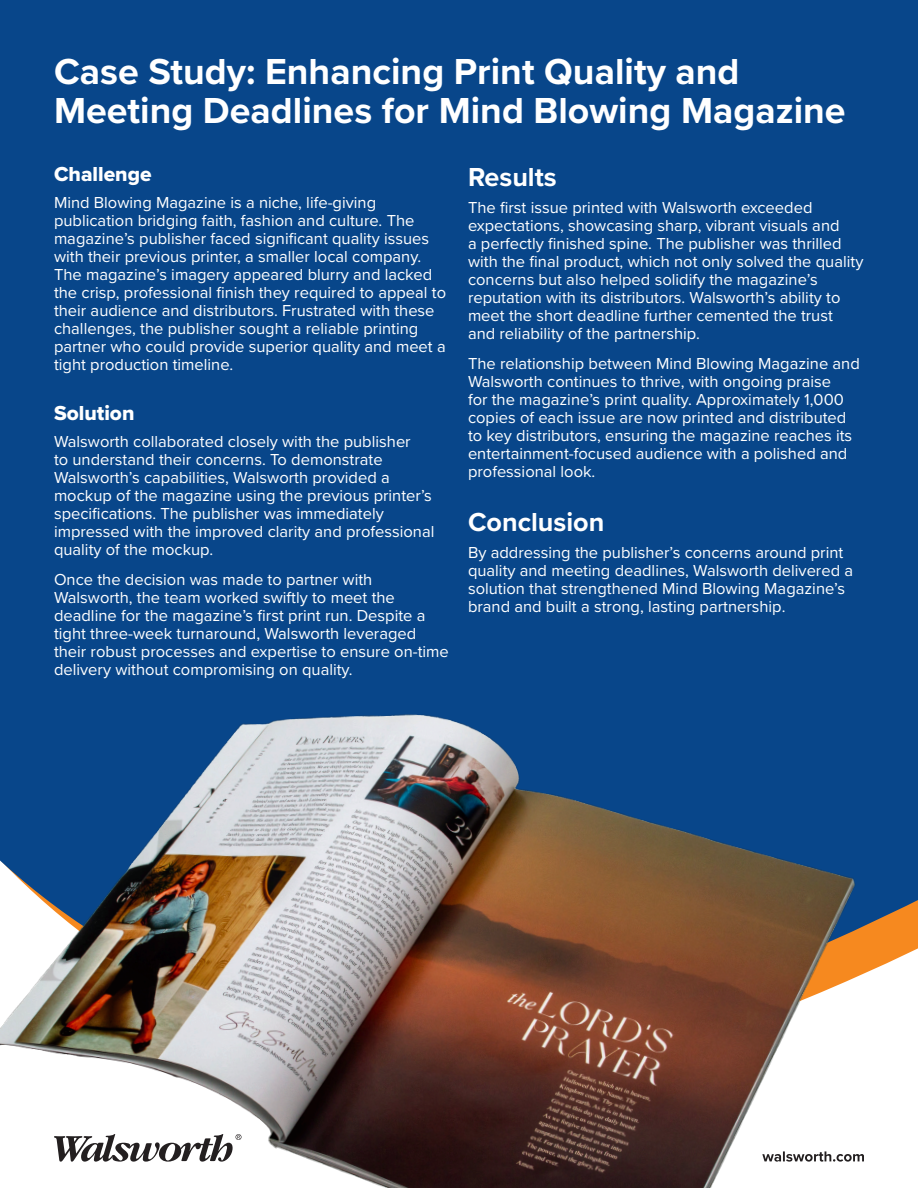
<style>
.page{position:relative;width:918px;height:1188px;background:#fff}
.page>*{position:absolute;margin:0;border:0;box-sizing:border-box;transform-origin:0 0}
.t1{font:700 37.5px/39px "Proxima Nova";color:#fff}
.Header_2{font:700 27px "Proxima Nova";color:#fff}
.Smaller_Header_2{font:21px "Proxima Nova Extrabld";color:#fff}
.Body_Copy{font:16.5px/18px "Proxima Nova";color:#fff}
</style>
<div class="page">
<div style="left:0;top:0;width:918px;height:669px;background:#08468a"></div>
<img style="left:0;top:669px;width:918px;height:519px">
<svg style="left:54px;top:1134px;width:188px;height:28px"></svg>
<svg style="left:762px;top:1151px;width:102px;height:11px"></svg>
<p class="t1" style="left:54px;top:51px;width:793px">Case Study: Enhancing Print Quality and<br>Meeting Deadlines for Mind Blowing Magazine</p>
<p class="Smaller_Header_2" style="left:54px;top:158px;width:99px">Challenge</p>
<p class="Body_Copy" style="left:54px;top:193px;width:394px">Mind Blowing Magazine is a niche, life-giving publication bridging faith, fashion and culture. The magazine’s publisher faced significant quality issues with their previous printer, a smaller local company.<br>The magazine’s imagery appeared blurry and lacked the crisp, professional finish they required to appeal to their audience and distributors. Frustrated with these challenges, the publisher sought a reliable printing partner who could provide superior quality and meet a tight production timeline.</p>
<p class="Smaller_Header_2" style="left:54px;top:397px;width:82px">Solution</p>
<p class="Body_Copy" style="left:54px;top:431px;width:382px">Walsworth collaborated closely with the publisher<br>to understand their concerns. To demonstrate Walsworth’s capabilities, Walsworth provided a mockup of the magazine using the previous printer’s specifications. The publisher was immediately impressed with the improved clarity and professional quality of the mockup.</p>
<p class="Body_Copy" style="left:54px;top:569px;width:396px">Once the decision was made to partner with Walsworth, the team worked swiftly to meet the deadline for the magazine’s first print run. Despite a tight three-week turnaround, Walsworth leveraged their robust processes and expertise to ensure on-time delivery without compromising on quality.</p>
<p class="Header_2" style="left:468px;top:156px;width:90px">Results</p>
<p class="Body_Copy" style="left:468px;top:197px;width:397px">The first issue printed with Walsworth exceeded expectations, showcasing sharp, vibrant visuals and<br>a perfectly finished spine. The publisher was thrilled with the final product, which not only solved the quality concerns but also helped solidify the magazine’s reputation with its distributors. Walsworth’s ability to meet the short deadline further cemented the trust and reliability of the partnership.</p>
<p class="Body_Copy" style="left:468px;top:353px;width:393px">The relationship between Mind Blowing Magazine and Walsworth continues to thrive, with ongoing praise<br>for the magazine’s print quality. Approximately 1,000 copies of each issue are now printed and distributed to key distributors, ensuring the magazine reaches its entertainment-focused audience with a polished and professional look.</p>
<p class="Header_2" style="left:468px;top:501px;width:138px">Conclusion</p>
<p class="Body_Copy" style="left:468px;top:542px;width:387px">By addressing the publisher’s concerns around print quality and meeting deadlines, Walsworth delivered a solution that strengthened Mind Blowing Magazine’s brand and built a strong, lasting partnership.</p>
</div>
